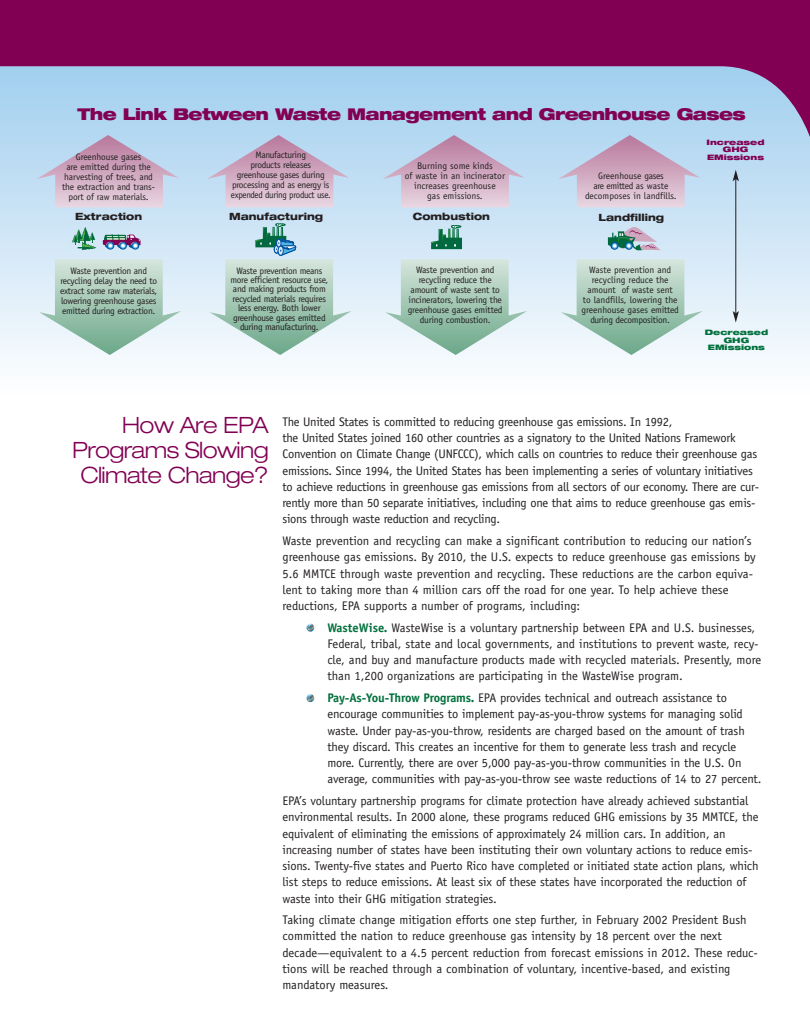
<style>
.page{position:relative;width:810px;height:1035px;background:#fff}
.page>*{position:absolute;margin:0;border:0;box-sizing:border-box;transform-origin:0 0}
.t1{font:300 expanded 22.5px/25px "Helvetica Neue";letter-spacing:-.025em;color:#820053;text-align:right}
.t2{font:900 expanded 16.25px "Helvetica Neue";letter-spacing:-.04em;color:#820053}
.t3{font:12.5px/16.2px "Officina Sans";letter-spacing:-.01em;color:#231f20}
.t4{font:800 expanded 10px "Helvetica Neue";color:#231f20}
.t5{font:9.5px/10px "Officina Sans";color:#231f20;text-align:center}
.t6{font:9.38px/10px "Officina Sans";letter-spacing:-.03em;color:#231f20;text-align:center}
.t7{font:9.38px/10px "Officina Sans";color:#231f20;text-align:center}
.t8{font:9.38px/10px "Officina Sans";letter-spacing:-.01em;color:#231f20;text-align:center}
.t9{font:900 expanded 7.5px/7.5px "Helvetica Neue";color:#00703c;text-align:center;scale:1.1 1}
.t10{font:900 expanded 7.5px/7.5px "Helvetica Neue";color:#820053;text-align:center;scale:1.1 1}
.s1{font-weight:700;color:#00703c}
</style>
<div class="page">
<svg style="left:0;top:180px;width:810px;height:180px;background:#d7eaf7"></svg>
<svg style="left:558px;top:180px;width:142px;height:27px;background:#d8cadb"></svg>
<svg style="left:561px;top:259px;width:142px;height:96px;background:#bfd9d0"></svg>
<svg style="left:383px;top:180px;width:142px;height:28px;background:#d8cbdc"></svg>
<svg style="left:385px;top:259px;width:142px;height:96px;background:#bfd9d0"></svg>
<svg style="left:207px;top:180px;width:142px;height:27px;background:#d8cadb"></svg>
<svg style="left:37px;top:180px;width:142px;height:28px;background:#d8cbdc"></svg>
<svg style="left:39px;top:259px;width:142px;height:96px;background:#bfd9d0"></svg>
<svg style="left:431px;top:223px;width:31px;height:26px"></svg>
<svg style="left:210px;top:223px;width:142px;height:132px;background:#bed9d6"></svg>
<svg style="left:608px;top:227px;width:53px;height:23px"></svg>
<svg style="left:72px;top:227px;width:24px;height:23px"></svg>
<svg style="left:103px;top:234px;width:38px;height:15px"></svg>
<hr style="left:735px;top:179px;width:1px;height:134px;background:#231f20">
<svg style="left:733px;top:311px;width:6px;height:12px"></svg>
<svg style="left:306px;top:694px;width:8px;height:8px"></svg>
<svg style="left:306px;top:624px;width:8px;height:8px"></svg>
<svg style="left:0;top:0;width:810px;height:180px;background:#a080b0"></svg>
<h2 class="t2" style="left:78px;top:108px;width:670px">The Link Between Waste Management and Greenhouse Gases</h2>
<p class="t8" style="left:62px;top:153px;width:95px">Greenhouse gases<br>are emitted during the harvesting of trees, and the extraction and trans&shy;port of raw materials.</p>
<p class="t10" style="left:706px;top:139px;width:54px">Increased<br>GHG<br>EMissions</p>
<p class="t6" style="left:231px;top:151px;width:101px">Manufacturing<br>products releases greenhouse gases during processing and as energy is expended during product use.</p>
<p class="t5" style="left:405px;top:162px;width:102px">Burning some kinds<br>of waste in an incinerator increases greenhouse<br>gas emissions.</p>
<p class="t7" style="left:585px;top:172px;width:93px">Greenhouse gases<br>are emitted as waste decomposes in landfills.</p>
<p class="t4" style="left:75px;top:212px;width:69px">Extraction</p>
<p class="t4" style="left:229px;top:212px;width:96px">Manufacturing</p>
<p class="t4" style="left:413px;top:212px;width:79px">Combustion</p>
<p class="t4" style="left:599px;top:213px;width:67px">Landfilling</p>
<p class="t6" style="left:60px;top:266px;width:99px">Waste prevention and recycling delay the need to extract some raw materials, lowering greenhouse gases emitted during extraction.</p>
<p class="t6" style="left:230px;top:267px;width:99px;line-height:9.4px">Waste prevention means more efficient resource use, and making products from recycled materials requires less energy. Both lower greenhouse gases emitted during manufacturing.</p>
<p class="t6" style="left:408px;top:266px;width:96px">Waste prevention and recycling reduce the amount of waste sent to incinerators, lowering the greenhouse gases emitted during combustion.</p>
<p class="t7" style="left:581px;top:266px;width:99px">Waste prevention and recycling reduce the amount of waste sent<br>to landfills, lowering the greenhouse gases emitted during decomposition.</p>
<p class="t9" style="left:705px;top:329px;width:59px">Decreased<br>GHG<br>EMissions</p>
<h1 class="t1" style="left:72px;top:415px;width:198px">How Are EPA<br>Programs Slowing<br>Climate Change?</h1>
<p class="t3" style="left:282px;top:415px;width:478px">The United States is committed to reducing greenhouse gas emissions. In 1992,<br>the United States joined 160 other countries as a signatory to the United Nations Framework Convention on Climate Change (UNFCCC), which calls on countries to reduce their greenhouse gas emissions. Since 1994, the United States has been implementing a series of voluntary initiatives to achieve reductions in greenhouse gas emissions from all sectors of our economy. There are cur&shy;rently more than 50 separate initiatives, including one that aims to reduce greenhouse gas emis&shy;sions through waste reduction and recycling.</p>
<p class="t3" style="left:282px;top:534px;width:475px">Waste prevention and recycling can make a significant contribution to reducing our nation’s greenhouse gas emissions. By 2010, the U.S. expects to reduce greenhouse gas emissions by 5.6 MMTCE through waste prevention and recycling. These reductions are the carbon equiva&shy;lent to taking more than 4 million cars off the road for one year. To help achieve these reductions, EPA supports a number of programs, including:</p>
<p class="t3" style="left:327px;top:620px;width:435px"><span class="s1">WasteWise.</span> WasteWise is a voluntary partnership between EPA and U.S. businesses, Federal, tribal, state and local governments, and institutions to prevent waste, recy&shy;cle, and buy and manufacture products made with recycled materials. Presently, more than 1,200 organizations are participating in the WasteWise program.</p>
<p class="t3" style="left:327px;top:691px;width:436px"><span class="s1">Pay-As-You-Throw Programs.</span> EPA provides technical and outreach assistance to encourage communities to implement pay-as-you-throw systems for managing solid waste. Under pay-as-you-throw, residents are charged based on the amount of trash they discard. This creates an incentive for them to generate less trash and recycle more. Currently, there are over 5,000 pay-as-you-throw communities in the U.S. On average, communities with pay-as-you-throw see waste reductions of 14 to 27 percent.</p>
<p class="t3" style="left:282px;top:794px;width:478px">EPA’s voluntary partnership programs for climate protection have already achieved substantial environmental results. In 2000 alone, these programs reduced GHG emissions by 35 MMTCE, the equivalent of eliminating the emissions of approximately 24 million cars. In addition, an increasing number of states have been instituting their own voluntary actions to reduce emis&shy;sions. Twenty-five states and Puerto Rico have completed or initiated state action plans, which list steps to reduce emissions. At least six of these states have incorporated the reduction of waste into their GHG mitigation strategies.</p>
<p class="t3" style="left:282px;top:913px;width:477px">Taking climate change mitigation efforts one step further, in February 2002 President Bush committed the nation to reduce greenhouse gas intensity by 18 percent over the next decade—equivalent to a 4.5 percent reduction from forecast emissions in 2012. These reduc&shy;tions will be reached through a combination of voluntary, incentive-based, and existing mandatory measures.</p>
</div>
